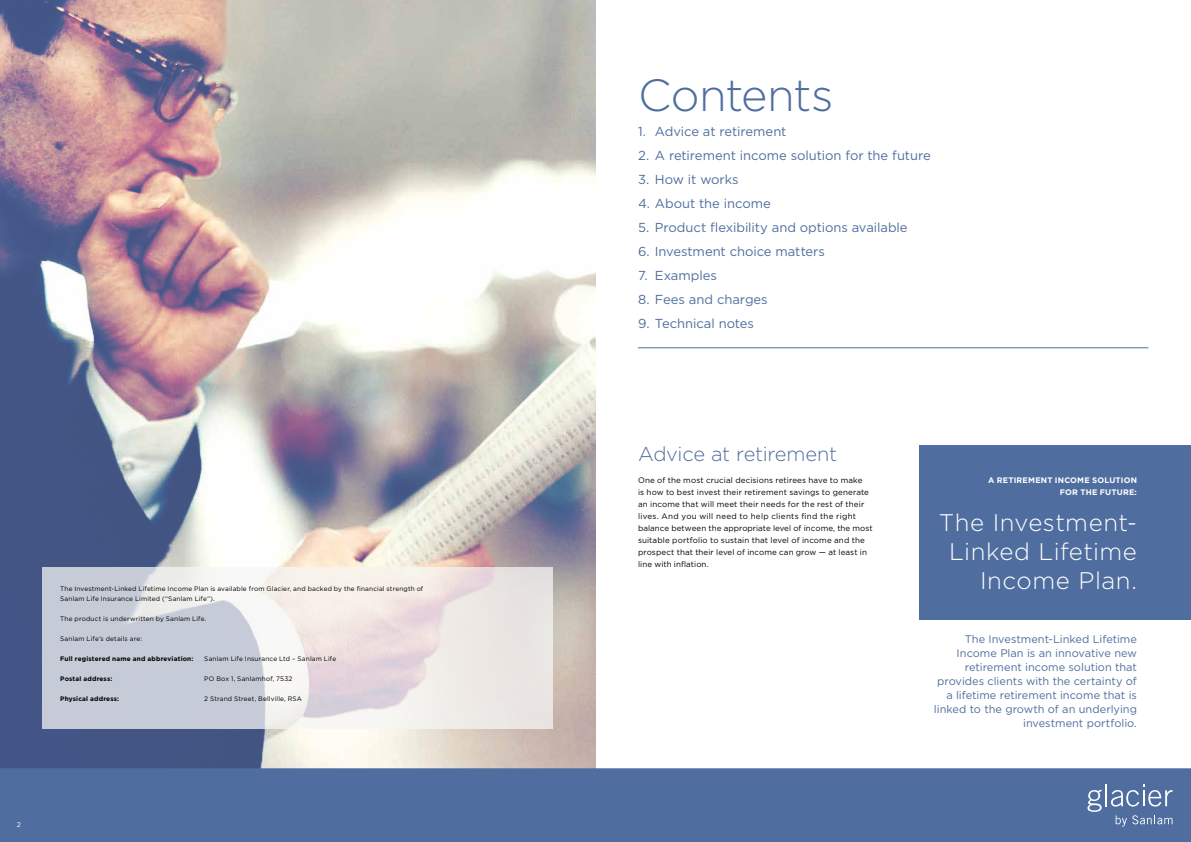
<style>
.page{position:relative;width:1191px;height:842px;background:#fff}
.page>*{position:absolute;margin:0;border:0;box-sizing:border-box;transform-origin:0 0}
.t1{font:300 45px "Gotham";letter-spacing:-.015em;color:#4f6e9f}
.t2{font:300 24px/28.8px "Gotham";letter-spacing:.015em;color:#fff;text-align:right}
.t3{font:300 20px "Gotham";letter-spacing:-.015em;color:#4f6e9f}
.t4{font:13px "Gotham";letter-spacing:-.005em;color:#4f6e9f}
.t5{font:11px/14px "Gotham";color:#4f6e9f;text-align:right}
.t6{font:8px/12px "Gotham";letter-spacing:.015em;color:#000}
.t7{font:700 8px/12px "Gotham";letter-spacing:.025em;color:#fff;text-align:right}
.t8{font:7px "Gotham";color:#fff}
.t9{font:6.5px/10px "Gotham";letter-spacing:.025em;color:#000}
.t10{font:700 6.5px "Gotham";letter-spacing:.025em;color:#000}
</style>
<div class="page">
<svg style="left:0;top:0;width:595px;height:769px"></svg>
<div style="left:919px;top:445px;width:272px;height:175px;background:#4f6e9f"></div>
<hr style="left:638px;top:347px;width:510px;height:1px;background:#4f6e9f">
<svg style="left:43px;top:567px;width:510px;height:162px"></svg>
<div style="left:595px;top:769px;width:596px;height:73px;background:#4f6e9f"></div>
<div style="left:0;top:769px;width:595px;height:73px;background:#4f6e9f"></div>
<svg style="left:1115px;top:815px;width:57px;height:12px"></svg>
<svg style="left:1087px;top:790px;width:14px;height:22px"></svg>
<hr style="left:1105px;top:784px;width:2px;height:22px;background:#fff">
<svg style="left:1111px;top:784px;width:61px;height:22px"></svg>
<p class="t9" style="left:60px;top:584px;width:364px">The Investment-Linked Lifetime Income Plan is available from Glacier, and backed by the financial strength of<br>Sanlam Life Insurance Limited (“Sanlam Life”).</p>
<p class="t9" style="left:60px;top:614px;width:148px">The product is underwritten by Sanlam Life.</p>
<p class="t9" style="left:60px;top:634px;width:83px">Sanlam Life’s details are:</p>
<p class="t10" style="left:60px;top:654px;width:135px">Full registered name and abbreviation:</p>
<p class="t9" style="left:204px;top:654px;width:133px">Sanlam Life Insurance Ltd – Sanlam Life</p>
<p class="t10" style="left:60px;top:674px;width:54px">Postal address:</p>
<p class="t9" style="left:204px;top:674px;width:90px">PO Box 1, Sanlamhof, 7532</p>
<p class="t10" style="left:60px;top:694px;width:60px">Physical address:</p>
<p class="t9" style="left:204px;top:694px;width:99px">2 Strand Street, Bellville, RSA</p>
<p class="t8" style="left:17px;top:820px;width:6px">2</p>
<h1 class="t1" style="left:638px;top:67px;width:197px">Contents</h1>
<h3 class="t4" style="left:638px;top:123px;width:150px">1. Advice at retirement</h3>
<h3 class="t4" style="left:638px;top:147px;width:294px">2. A retirement income solution for the future</h3>
<h3 class="t4" style="left:638px;top:171px;width:102px">3. How it works</h3>
<h3 class="t4" style="left:638px;top:195px;width:134px">4. About the income</h3>
<h3 class="t4" style="left:638px;top:219px;width:271px">5. Product flexibility and options available</h3>
<h3 class="t4" style="left:638px;top:243px;width:188px">6. Investment choice matters</h3>
<h3 class="t4" style="left:638px;top:267px;width:80px">7. Examples</h3>
<h3 class="t4" style="left:638px;top:291px;width:131px">8. Fees and charges</h3>
<h3 class="t4" style="left:638px;top:315px;width:117px">9. Technical notes</h3>
<h3 class="t3" style="left:638px;top:442px;width:201px">Advice at retirement</h3>
<p class="t6" style="left:638px;top:474px;width:236px">One of the most crucial decisions retirees have to make<br>is how to best invest their retirement savings to generate an income that will meet their needs for the rest of their lives. And you will need to help clients find the right balance between the appropriate level of income, the most suitable portfolio to sustain that level of income and the prospect that their level of income can grow — at least in line with inflation.</p>
<p class="t7" style="left:988px;top:474px;width:150px">A RETIREMENT INCOME SOLUTION<br>FOR THE FUTURE:</p>
<h2 class="t2" style="left:938px;top:507px;width:200px">The Investment-<br>Linked Lifetime<br>Income Plan.</h2>
<h3 class="t5" style="left:934px;top:632px;width:204px">The Investment-Linked Lifetime Income Plan is an innovative new retirement income solution that provides clients with the certainty of a lifetime retirement income that is linked to the growth of an underlying investment portfolio.</h3>
</div>
